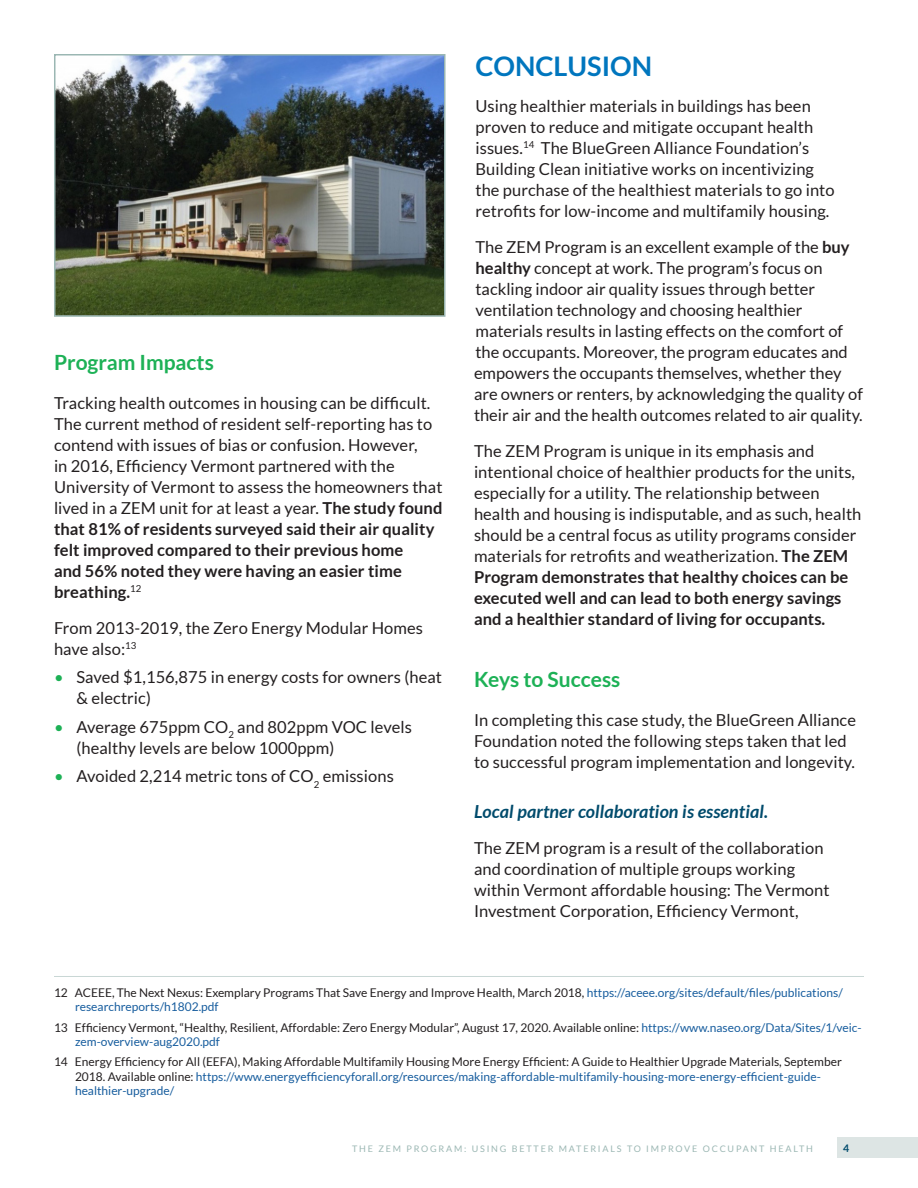
<style>
.page{position:relative;width:918px;height:1188px;background:#fff}
.page>*{position:absolute;margin:0;border:0;box-sizing:border-box;transform-origin:0 0}
.Heading_2{font:700 27px "Lato";color:#0076be}
.Heading_3{font:700 21px "Lato";color:#1db156}
.Heading_4{font:italic 700 18px "Lato";letter-spacing:.005em;color:#004b6c}
.Body_Text{font:16.5px/21px "Lato";letter-spacing:.005em;color:#231f20}
.Footnotes{font:12px/14.4px "Lato";color:#231f20}
.t1{font:700 10.5px "Lato";color:#004b6c}
.t2{font:9px "Lato";letter-spacing:.2em;color:#9bb7b3}
.s1{font-weight:700}
.s2{color:#1db156}
.s3{color:#175d9e}
</style>
<div class="page">
<hr style="left:54px;top:976px;width:810px;height:1px;background:#c9d7d5">
<img style="left:57px;top:57px;width:386px;height:257px">
<div style="left:54px;top:54px;width:392px;height:263px;border:2px solid #9bb7b3"></div>
<div style="left:837px;top:1138px;width:81px;height:20px;background:#dde5e4"></div>
<p class="Heading_3" style="left:54px;top:350px;width:161px">Program Impacts</p>
<p class="Body_Text" style="left:54px;top:392px;width:390px">Tracking health outcomes in housing can be difficult.<br>The current method of resident self-reporting has to contend with issues of bias or confusion. However,<br>in 2016, Efficiency Vermont partnered with the University of Vermont to assess the homeowners that lived in a ZEM unit for at least a year. <span class="s1">The study found that 81% of residents surveyed said their air quality felt improved compared to their previous home<br>and 56% noted they were having an easier time breathing.</span><sup>12</sup></p>
<p class="Body_Text" style="left:54px;top:617px;width:371px">From 2013-2019, the Zero Energy Modular Homes have also:<sup>13</sup></p>
<p class="Body_Text" style="left:76px;top:667px;width:367px;text-indent:-22px"><span class="s2">•</span> Saved $1,156,875 in energy costs for owners (heat &amp; electric)</p>
<p class="Body_Text" style="left:76px;top:716px;width:337px;text-indent:-22px"><span class="s2">•</span> Average 675ppm CO<sub>2</sub> and 802ppm VOC levels (healthy levels are below 1000ppm)</p>
<p class="Body_Text" style="left:54px;top:766px;width:341px"><span class="s2">•</span> Avoided 2,214 metric tons of CO<sub>2</sub> emissions</p>
<p class="Heading_2" style="left:476px;top:50px;width:178px">CONCLUSION</p>
<p class="Body_Text" style="left:476px;top:95px;width:361px">Using healthier materials in buildings has been proven to reduce and mitigate occupant health issues.<sup>14</sup> The BlueGreen Alliance Foundation’s Building Clean initiative works on incentivizing the purchase of the healthiest materials to go into retrofits for low-income and multifamily housing.</p>
<p class="Body_Text" style="left:474px;top:236px;width:391px">The ZEM Program is an excellent example of the <span class="s1">buy healthy</span> concept at work. The program’s focus on tackling indoor air quality issues through better ventilation technology and choosing healthier materials results in lasting effects on the comfort of the occupants. Moreover, the program educates and empowers the occupants themselves, whether they are owners or renters, by acknowledging the quality of their air and the health outcomes related to air quality.</p>
<p class="Body_Text" style="left:474px;top:440px;width:389px">The ZEM Program is unique in its emphasis and intentional choice of healthier products for the units, especially for a utility. The relationship between health and housing is indisputable, and as such, health should be a central focus as utility programs consider materials for retrofits and weatherization. <span class="s1">The ZEM Program demonstrates that healthy choices can be executed well and can lead to both energy savings and a healthier standard of living for occupants.</span></p>
<p class="Heading_3" style="left:474px;top:668px;width:148px">Keys to Success</p>
<p class="Body_Text" style="left:474px;top:710px;width:384px">In completing this case study, the BlueGreen Alliance<br>Foundation noted the following steps taken that led to successful program implementation and longevity.</p>
<p class="Heading_4" style="left:474px;top:801px;width:296px">Local partner collaboration is essential.</p>
<p class="Body_Text" style="left:474px;top:837px;width:357px">The ZEM program is a result of the collaboration and coordination of multiple groups working within Vermont affordable housing: The Vermont Investment Corporation, Efficiency Vermont,</p>
<p class="Footnotes" style="left:75px;top:985px;width:769px;text-indent:-21px">12 ACEEE, The Next Nexus: Exemplary Programs That Save Energy and Improve Health, March 2018, <span class="s3">https://aceee.org/sites/default/files/publications/ researchreports/h1802.pdf</span></p>
<p class="Footnotes" style="left:75px;top:1020px;width:788px;text-indent:-21px">13 Efficiency Vermont, “Healthy, Resilient, Affordable: Zero Energy Modular”, August 17, 2020. Available online: <span class="s3">https://www.naseo.org/Data/Sites/1/veic&shy;zem-overview-aug2020.pdf</span></p>
<p class="Footnotes" style="left:75px;top:1055px;width:768px;text-indent:-21px">14 Energy Efficiency for All (EEFA), Making Affordable Multifamily Housing More Energy Efficient: A Guide to Healthier Upgrade Materials, September<br>2018. Available online: <span class="s3">https://www.energyefficiencyforall.org/resources/making-affordable-multifamily-housing-more-energy-efficient-guide&shy;healthier-upgrade/</span></p>
<p class="t2" style="left:352px;top:1144px;width:462px">THE ZEM PROGRAM: USING BETTER MATERIALS TO IMPROVE OCCUPANT HEALTH</p>
<p class="t1" style="left:843px;top:1142px;width:8px">4</p>
</div>
